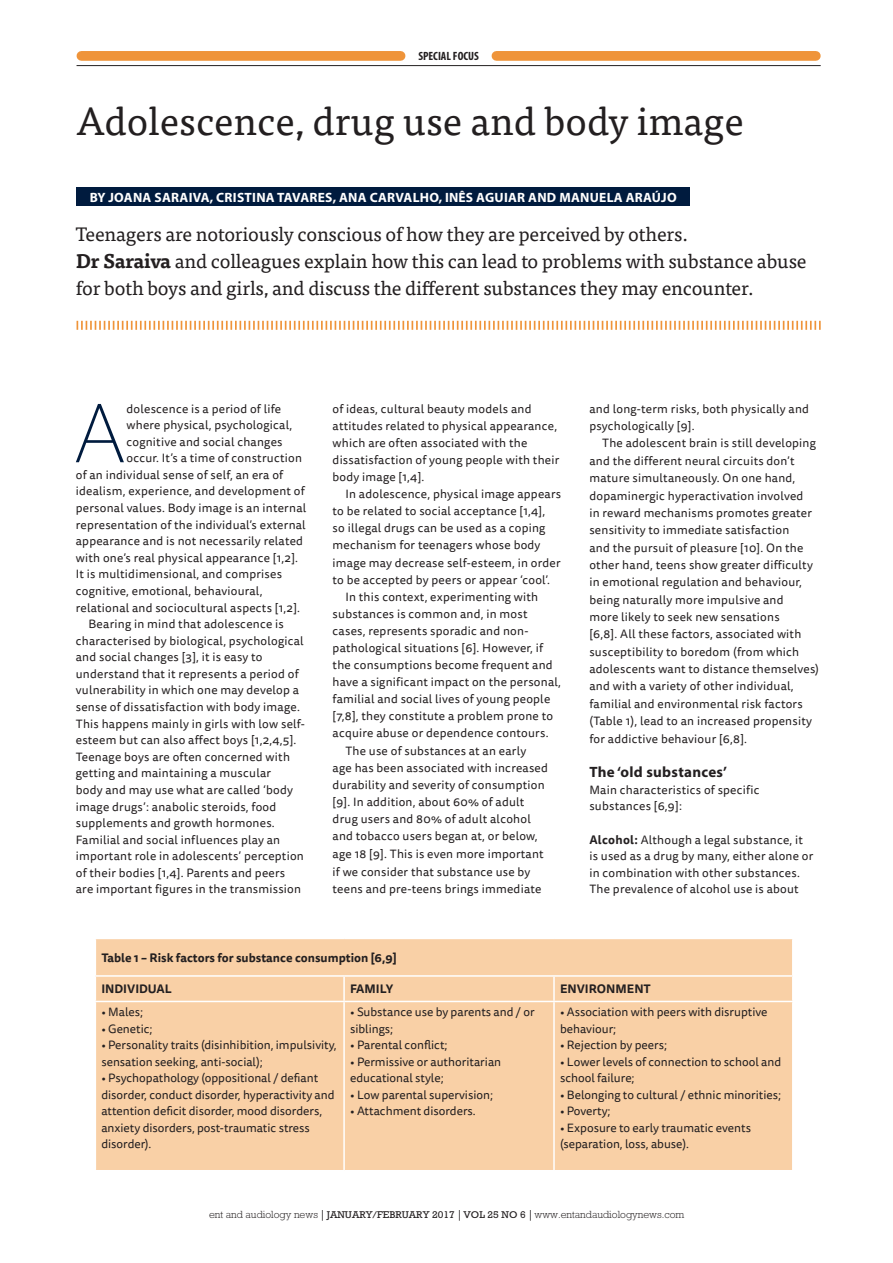
<style>
.page{position:relative;width:893px;height:1263px;background:#fff}
.page>*{position:absolute;margin:0;border:0;box-sizing:border-box;transform-origin:0 0}
.t1{font:300 expanded 79.65px "Europa SB";color:#001b3e}
.Feature_Headline{font:39px "Tisa Pro";color:#231f20}
.Feature_Standfirst{font:19.5px/27px "Tisa Pro";letter-spacing:-.01em;color:#231f20}
.Feature_Subhead1{font:700 15px "Myriad Pro";letter-spacing:.02em;color:#231f20}
.Feature_Author{font:700 13.5px "Myriad Pro";letter-spacing:.02em;color:#fff}
.Feature_Body{font:12px/17.4px "Tisa Sans Pro";letter-spacing:.02em;color:#231f20}
.Feature_No_Indent{font:12px/16.5px "Tisa Sans Pro";color:#231f20}
.Feature_No_Indent-2{font:12px/16.6px "Tisa Sans Pro";letter-spacing:.02em;color:#231f20}
.Feature_No_Indent-3{font:700 12px "Tisa Sans Pro";color:#231f20}
.t2{font:700 condensed 12px "Myriad Pro";color:#231f20}
.t3{font:300 10.5px "Rockwell";color:#231f20}
.s1{font-weight:700}
.s2{font-family:"Adobe Caslon Pro";font-weight:700}
.s3{font-weight:400;font-size:10.05px}
</style>
<div class="page">
<div style="left:77px;top:187px;width:613px;height:19px;background:#001b3e"></div>
<svg style="left:77px;top:321px;width:744px;height:9px"></svg>
<div style="left:96px;top:939px;width:696px;height:231px;background:#f9d0a6"></div>
<hr style="left:95px;top:975px;width:249px;height:2px;background:#fff">
<hr style="left:344px;top:975px;width:210px;height:2px;background:#fff">
<hr style="left:343px;top:977px;width:2px;height:24px;background:#fff">
<hr style="left:554px;top:975px;width:239px;height:2px;background:#fff">
<hr style="left:553px;top:977px;width:2px;height:24px;background:#fff">
<hr style="left:95px;top:1001px;width:249px;height:1px;background:#fff">
<hr style="left:344px;top:1001px;width:210px;height:1px;background:#fff">
<hr style="left:343px;top:1002px;width:2px;height:168px;background:#fff">
<hr style="left:554px;top:1001px;width:239px;height:1px;background:#fff">
<hr style="left:553px;top:1002px;width:2px;height:168px;background:#fff">
<hr style="left:77px;top:65px;width:744px;height:1px;background:#231f20">
<div style="left:81px;top:51px;width:320px;height:10px;background:#ef943a"></div>
<div style="left:496px;top:51px;width:320px;height:10px;background:#ef943a"></div>
<p class="t2" style="left:418px;top:49px;width:62px">SPECIAL FOCUS</p>
<p class="Feature_Headline" style="left:77px;top:92px;width:669px">Adolescence, drug use and body image</p>
<p class="Feature_Author" style="left:90px;top:188px;width:588px">BY JOANA SARAIVA, CRISTINA TAVARES, ANA CARVALHO, INÊS AGUIAR AND MANUELA ARAÚJO</p>
<p class="Feature_Standfirst" style="left:76px;top:219px;width:732px">Teenagers are notoriously conscious of how they are perceived by others.<br><span class="s1">Dr Saraiva</span> and colleagues explain how this can lead to problems with substance abuse for both boys and girls, and discuss the different substances they may encounter.</p>
<p class="t1" style="left:75px;top:388px;width:51px">A</p>
<p class="Feature_Body" style="left:126px;top:400px;width:156px">dolescence is a period of life</p>
<p class="Feature_Body" style="left:126px;top:417px;width:167px">where physical, psychological,</p>
<p class="Feature_Body" style="left:126px;top:433px;width:158px">cognitive and social changes</p>
<p class="Feature_Body" style="left:126px;top:450px;width:177px">occur. It’s a time of construction</p>
<p class="Feature_Body" style="left:76px;top:466px;width:209px">of an individual sense of self, an era of</p>
<p class="Feature_Body" style="left:76px;top:483px;width:230px">idealism, experience, and development of</p>
<p class="Feature_Body" style="left:76px;top:499px;width:232px">personal values. Body image is an internal</p>
<p class="Feature_Body" style="left:76px;top:516px;width:231px">representation of the individual’s external</p>
<p class="Feature_Body" style="left:76px;top:533px;width:229px">appearance and is not necessarily related</p>
<p class="Feature_Body" style="left:76px;top:549px;width:224px">with one’s real physical appearance [1,2].</p>
<p class="Feature_Body" style="left:76px;top:566px;width:208px">It is multidimensional, and comprises</p>
<p class="Feature_Body" style="left:76px;top:582px;width:188px">cognitive, emotional, behavioural,</p>
<p class="Feature_Body" style="left:76px;top:599px;width:226px">relational and sociocultural aspects [1,2].</p>
<p class="Feature_Body" style="left:76px;top:616px;width:231px;line-height:16.6px;text-indent:13px">Bearing in mind that adolescence is characterised by biological, psychological and social changes [3], it is easy to understand that it represents a period of vulnerability in which one may develop a sense of dissatisfaction with body image.<br>This happens mainly in girls with low self&shy;esteem but can also affect boys [1,2,4,5].<br>Teenage boys are often concerned with getting and maintaining a muscular<br>body and may use what are called ‘body image drugs’: anabolic steroids, food supplements and growth hormones.</p>
<p class="Feature_No_Indent-2" style="left:76px;top:831px;width:230px">Familial and social influences play an important role in adolescents’ perception of their bodies [1,4]. Parents and peers are important figures in the transmission</p>
<p class="Feature_No_Indent-2" style="left:333px;top:400px;width:228px;line-height:17.1px">of ideas, cultural beauty models and attitudes related to physical appearance, which are often associated with the dissatisfaction of young people with their body image [1,4].</p>
<p class="Feature_Body" style="left:333px;top:486px;width:230px;text-indent:13px">In adolescence, physical image appears to be related to social acceptance [1,4],<br>so illegal drugs can be used as a coping mechanism for teenagers whose body image may decrease self-esteem, in order to be accepted by peers or appear ‘cool’.</p>
<p class="Feature_Body" style="left:333px;top:588px;width:230px;text-indent:13px">In this context, experimenting with substances is common and, in most cases, represents sporadic and non&shy;pathological situations [6]. However, if the consumptions become frequent and have a significant impact on the personal, familial and social lives of young people [7,8], they constitute a problem prone to acquire abuse or dependence contours.</p>
<p class="Feature_Body" style="left:333px;top:742px;width:217px;text-indent:13px">The use of substances at an early age has been associated with increased durability and severity of consumption [9]. In addition, about 60% of adult drug users and 80% of adult alcohol and tobacco users began at, or below, age 18 [9]. This is even more important if we consider that substance use by teens and pre-teens brings immediate</p>
<p class="Feature_Body" style="left:589px;top:400px;width:221px">and long-term risks, both physically and psychologically [9].</p>
<p class="Feature_Body" style="left:589px;top:435px;width:231px;text-indent:13px">The adolescent brain is still developing and the different neural circuits don’t mature simultaneously. On one hand, dopaminergic hyperactivation involved<br>in reward mechanisms promotes greater sensitivity to immediate satisfaction<br>and the pursuit of pleasure [10]. On the other hand, teens show greater difficulty in emotional regulation and behaviour, being naturally more impulsive and<br>more likely to seek new sensations<br>[6,8]. All these factors, associated with susceptibility to boredom (from which adolescents want to distance themselves) and with a variety of other individual, familial and environmental risk factors (Table 1), lead to an increased propensity for addictive behaviour [6,8].</p>
<p class="Feature_Subhead1" style="left:589px;top:762px;width:139px">The ‘old substances’</p>
<p class="Feature_No_Indent-2" style="left:589px;top:782px;width:172px">Main characteristics of specific substances [6,9]:</p>
<p class="Feature_No_Indent-2" style="left:589px;top:831px;width:226px"><span class="s1">Alcohol:</span> Although a legal substance, it is used as a drug by many, either alone or in combination with other substances.<br>The prevalence of alcohol use is about</p>
<p class="Feature_No_Indent-3" style="left:101px;top:948px;width:297px">Table 1 – Risk factors for substance consumption [6,9]</p>
<p class="Feature_No_Indent-3" style="left:101px;top:980px;width:72px">INDIVIDUAL</p>
<p class="Feature_No_Indent-3" style="left:350px;top:980px;width:45px">FAMILY</p>
<p class="Feature_No_Indent-3" style="left:560px;top:980px;width:92px">ENVIRONMENT</p>
<p class="Feature_No_Indent" style="left:101px;top:1004px;width:43px">• Males;</p>
<p class="Feature_No_Indent" style="left:101px;top:1020px;width:53px">• Genetic;</p>
<p class="Feature_No_Indent" style="left:101px;top:1037px;width:237px">• Personality traits (disinhibition, impulsivity, sensation seeking, anti-social);</p>
<p class="Feature_No_Indent" style="left:101px;top:1070px;width:235px">• Psychopathology (oppositional / defiant disorder, conduct disorder, hyperactivity and attention deficit disorder, mood disorders, anxiety disorders, post-traumatic stress disorder).</p>
<p class="Feature_No_Indent" style="left:350px;top:1004px;width:186px">• Substance use by parents and / or siblings;</p>
<p class="Feature_No_Indent" style="left:350px;top:1037px;width:99px">• Parental conflict;</p>
<p class="Feature_No_Indent" style="left:350px;top:1053px;width:153px">• Permissive or authoritarian educational style;</p>
<p class="Feature_No_Indent" style="left:350px;top:1086px;width:144px">• Low parental supervision;</p>
<p class="Feature_No_Indent" style="left:350px;top:1103px;width:127px">• Attachment disorders.</p>
<p class="Feature_No_Indent" style="left:560px;top:1004px;width:209px">• Association with peers with disruptive behaviour;</p>
<p class="Feature_No_Indent" style="left:560px;top:1037px;width:109px">• Rejection by peers;</p>
<p class="Feature_No_Indent" style="left:560px;top:1053px;width:223px">• Lower levels of connection to school and school failure;</p>
<p class="Feature_No_Indent" style="left:560px;top:1086px;width:223px">• Belonging to cultural / ethnic minorities;</p>
<p class="Feature_No_Indent" style="left:560px;top:1103px;width:52px">• Poverty;</p>
<p class="Feature_No_Indent" style="left:560px;top:1119px;width:193px">• Exposure to early traumatic events (separation, loss, abuse).</p>
<p class="t3" style="left:209px;top:1208px;width:477px">ent and audiology news <span class="s2">|</span> <span class="s3">JANUARY/FEBRUARY 2017</span> <span class="s2">|</span> <span class="s3">VOL 25 NO 6</span> <span class="s2">|</span> www.entandaudiologynews.com</p>
</div>
